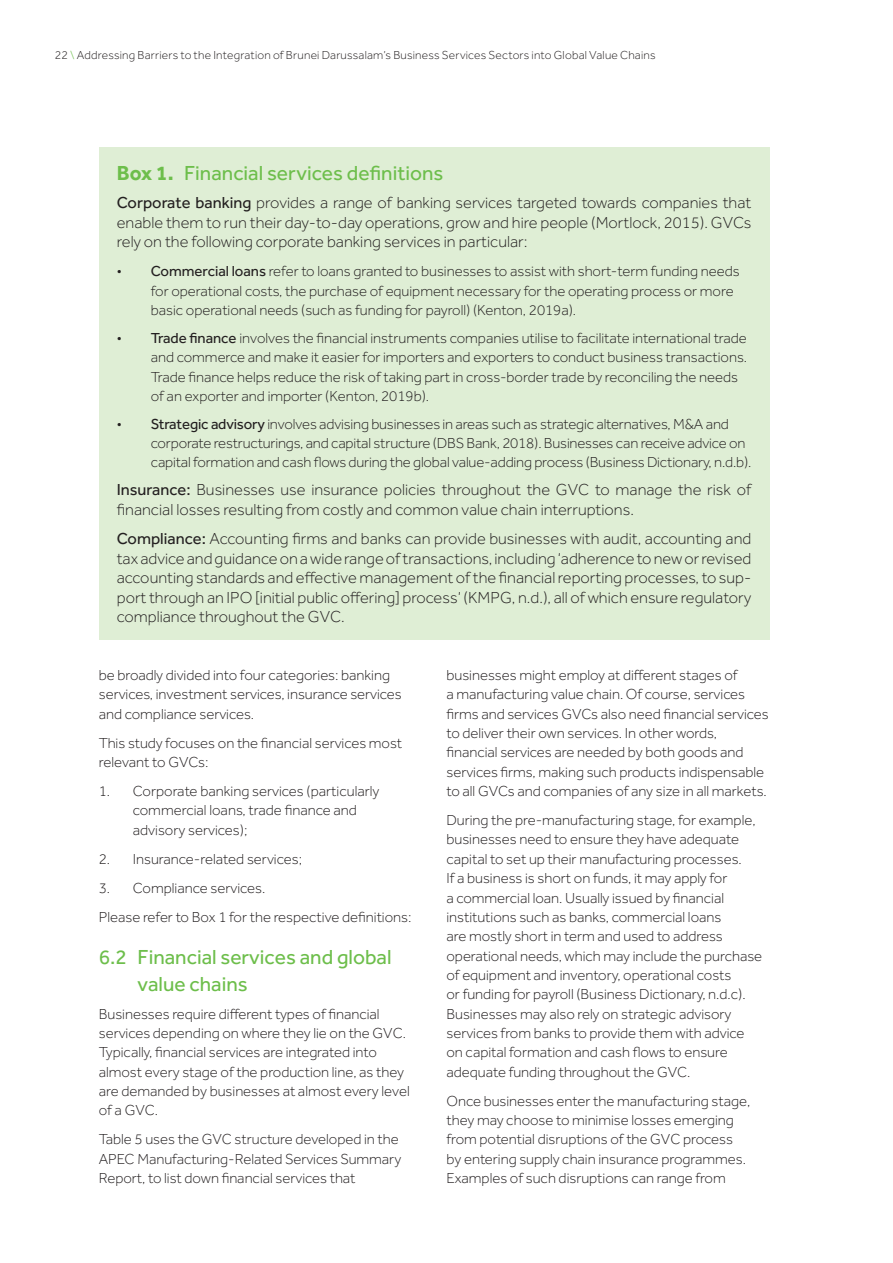
<style>
.page{position:relative;width:893px;height:1263px;background:#fff}
.page>*{position:absolute;margin:0;border:0;box-sizing:border-box;transform-origin:0 0}
.t1{font:21px/27px "Effra";color:#6dbe4b}
.t2{font:300 16.5px/19.5px "Effra";color:#231f20;text-align:justify}
.t3{font:300 15px/19.4px "Effra";color:#231f20}
.t4{font:300 12px "Effra";letter-spacing:.015em;color:#231f20}
.s1{color:#6dbe4b}
.s2{font-weight:700}
.s3{font-weight:400}
</style>
<div class="page">
<div style="left:99px;top:148px;width:670px;height:492px;background:#dfeed5"></div>
<p class="t4" style="left:55px;top:48px;width:602px">22 <span class="s1">\</span> Addressing Barriers to the Integration of Brunei Darussalam’s Business Services Sectors into Global Value Chains</p>
<h1 class="t1" style="left:117px;top:159px;width:328px"><span class="s2">Box 1.</span> Financial services definitions</h1>
<p class="t2" style="left:117px;top:193px;width:636px"><span class="s3">Corporate banking</span> provides a range of banking services targeted towards companies that enable them to run their day-to-day operations, grow and hire people (Mortlock, 2015). GVCs rely on the following corporate banking services in particular:</p>
<p class="t3" style="left:151px;top:262px;width:590px;text-indent:-34px">• <span class="s3">Commercial loans</span> refer to loans granted to businesses to assist with short-term funding needs for operational costs, the purchase of equipment necessary for the operating process or more basic operational needs (such as funding for payroll) (Kenton, 2019a).</p>
<p class="t3" style="left:151px;top:328px;width:598px;text-indent:-34px">• <span class="s3">Trade finance</span> involves the financial instruments companies utilise to facilitate international trade and commerce and make it easier for importers and exporters to conduct business transactions.<br>Trade finance helps reduce the risk of taking part in cross-border trade by reconciling the needs of an exporter and importer (Kenton, 2019b).</p>
<p class="t3" style="left:151px;top:414px;width:602px;text-indent:-34px">• <span class="s3">Strategic advisory</span> involves advising businesses in areas such as strategic alternatives, M&amp;A and corporate restructurings, and capital structure (DBS Bank, 2018). Businesses can receive advice on capital formation and cash flows during the global value-adding process (Business Dictionary, n.d.b).</p>
<p class="t2" style="left:117px;top:480px;width:636px"><span class="s3">Insurance:</span> Businesses use insurance policies throughout the GVC to manage the risk of financial losses resulting from costly and common value chain interruptions.</p>
<p class="t2" style="left:117px;top:529px;width:636px"><span class="s3">Compliance:</span> Accounting firms and banks can provide businesses with audit, accounting and tax advice and guidance on a wide range of transactions, including ‘adherence to new or revised accounting standards and effective management of the financial reporting processes, to sup&shy;port through an IPO [initial public offering] process’ (KMPG, n.d.), all of which ensure regulatory compliance throughout the GVC.</p>
<p class="t3" style="left:99px;top:665px;width:305px">be broadly divided into four categories: banking services, investment services, insurance services and compliance services.</p>
<p class="t3" style="left:99px;top:733px;width:305px">This study focuses on the financial services most relevant to GVCs:</p>
<p class="t3" style="left:133px;top:781px;width:248px;text-indent:-34px">1. Corporate banking services (particularly commercial loans, trade finance and advisory services);</p>
<p class="t3" style="left:99px;top:849px;width:205px">2. Insurance-related services;</p>
<p class="t3" style="left:99px;top:873px;width:314px;line-height:29px">3. Compliance services.<br>Please refer to Box 1 for the respective definitions:</p>
<h1 class="t1" style="left:138px;top:943px;width:255px;text-indent:-39px">6.2 Financial services and global value chains</h1>
<p class="t3" style="left:99px;top:1004px;width:313px">Businesses require different types of financial services depending on where they lie on the GVC.<br>Typically, financial services are integrated into almost every stage of the production line, as they are demanded by businesses at almost every level of a GVC.</p>
<p class="t3" style="left:99px;top:1130px;width:304px">Table 5 uses the GVC structure developed in the<br>APEC Manufacturing-Related Services Summary<br>Report, to list down financial services that</p>
<p class="t3" style="left:446px;top:665px;width:324px">businesses might employ at different stages of<br>a manufacturing value chain. Of course, services firms and services GVCs also need financial services to deliver their own services. In other words, financial services are needed by both goods and services firms, making such products indispensable to all GVCs and companies of any size in all markets.</p>
<p class="t3" style="left:446px;top:810px;width:317px">During the pre-manufacturing stage, for example, businesses need to ensure they have adequate capital to set up their manufacturing processes.<br>If a business is short on funds, it may apply for<br>a commercial loan. Usually issued by financial institutions such as banks, commercial loans<br>are mostly short in term and used to address operational needs, which may include the purchase of equipment and inventory, operational costs<br>or funding for payroll (Business Dictionary, n.d.c).<br>Businesses may also rely on strategic advisory services from banks to provide them with advice on capital formation and cash flows to ensure adequate funding throughout the GVC.</p>
<p class="t3" style="left:446px;top:1091px;width:305px">Once businesses enter the manufacturing stage, they may choose to minimise losses emerging from potential disruptions of the GVC process by entering supply chain insurance programmes.<br>Examples of such disruptions can range from</p>
</div>
